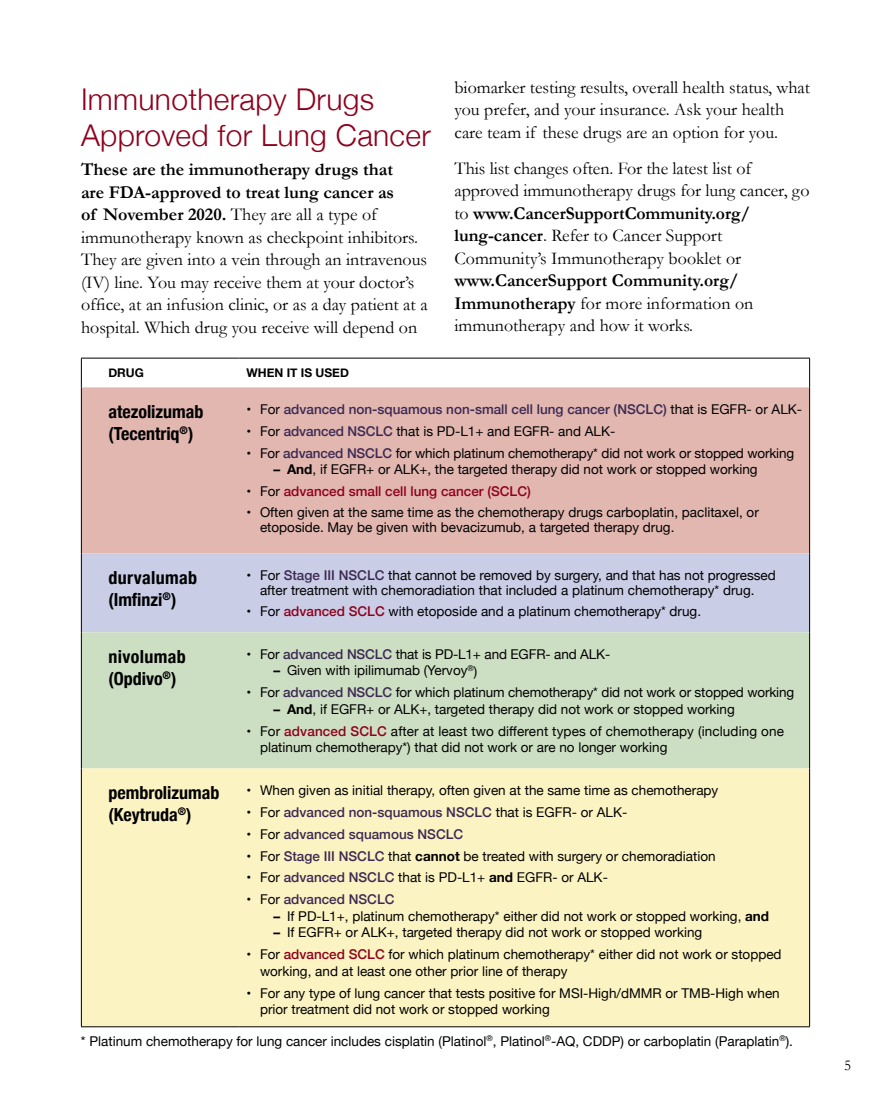
<style>
.page{position:relative;width:891px;height:1107px;background:#fff}
.page>*{position:absolute;margin:0;border:0;box-sizing:border-box;transform-origin:0 0}
.t1{font:300 30px/36px "Helvetica Neue";letter-spacing:.01em;color:#8f001d}
.t2{font:18px/22.5px "Garamond";color:#000}
.t3{font:700 condensed 18px/21.6px "Helvetica Neue";color:#000}
.t4{font:700 condensed 18px/21.6px "Helvetica Neue";letter-spacing:.02em;color:#000}
.t5{font:15px "Garamond";color:#000}
.t6{font:13.5px/16.5px "Helvetica Neue";color:#000}
.t7{font:500 13.5px "Helvetica Neue";color:#3c2953}
.t8{font:500 13.5px "Helvetica Neue";color:#8f001d}
.t9{font:700 12px "Helvetica Neue";color:#000}
.s1{font-weight:700}
.s2{font-weight:400;color:#000}
.s3{font-weight:500;color:#3c2953}
.s4{font-weight:500;color:#8f001d}
</style>
<div class="page">
<div style="left:82px;top:387px;width:727px;height:167px;background:#e1b7b0"></div>
<div style="left:82px;top:554px;width:727px;height:78px;background:#c9cde6"></div>
<div style="left:82px;top:632px;width:727px;height:136px;background:#cddfc3"></div>
<div style="left:82px;top:768px;width:727px;height:258px;background:#fcf3c3"></div>
<svg style="left:809px;top:359px;width:1px;height:28px"></svg>
<hr style="left:81px;top:387px;width:1px;height:167px;background:#000">
<hr style="left:81px;top:553px;width:1px;height:79px;background:#000">
<hr style="left:81px;top:632px;width:1px;height:136px;background:#000">
<hr style="left:81px;top:768px;width:1px;height:258px;background:#000">
<hr style="left:809px;top:387px;width:1px;height:167px;background:#000">
<hr style="left:809px;top:553px;width:1px;height:79px;background:#000">
<hr style="left:809px;top:632px;width:1px;height:136px;background:#000">
<hr style="left:809px;top:768px;width:1px;height:258px;background:#000">
<hr style="left:81px;top:1026px;width:159px;height:1px;background:#000">
<hr style="left:240px;top:1026px;width:570px;height:1px;background:#000">
<svg style="left:81px;top:359px;width:1px;height:28px"></svg>
<hr style="left:81px;top:358px;width:159px;height:1px;background:#000">
<hr style="left:240px;top:358px;width:570px;height:1px;background:#000">
<h1 class="t1" style="left:81px;top:79px;width:351px">Immunotherapy Drugs<br>Approved for Lung Cancer</h1>
<p class="t2" style="left:81px;top:158px;width:348px"><span class="s1">These are the immunotherapy drugs that<br>are FDA-approved to treat lung cancer as<br>of November 2020.</span> They are all a type of immunotherapy known as checkpoint inhibitors.<br>They are given into a vein through an intravenous (IV) line. You may receive them at your doctor’s office, at an infusion clinic, or as a day patient at a hospital. Which drug you receive will depend on</p>
<h2 class="t2" style="left:454px;top:76px;width:357px">biomarker testing results, overall health status, what you prefer, and your insurance. Ask your health care team if these drugs are an option for you.</h2>
<h2 class="t2" style="left:454px;top:157px;width:357px">This list changes often. For the latest list of approved immunotherapy drugs for lung cancer, go to <span class="s1">www.CancerSupportCommunity.org/ lung-cancer</span>. Refer to Cancer Support Community’s Immunotherapy booklet or</h2>
<h2 class="t2" style="left:454px;top:269px;width:300px"><span class="s1">www.CancerSupport Community.org/<br>Immunotherapy</span> for more information on immunotherapy and how it works.</h2>
<p class="t9" style="left:108px;top:363px;width:37px">DRUG</p>
<p class="t9" style="left:247px;top:363px;width:104px">WHEN IT IS USED</p>
<h2 class="t3" style="left:108px;top:400px;width:97px">atezolizumab (Tecentriq<sup>®</sup>)</h2>
<p class="t7" style="left:247px;top:398px;width:557px"><span class="s2">• For</span> advanced non-squamous non-small cell lung cancer (NSCLC) <span class="s2">that is EGFR- or ALK-</span></p>
<p class="t6" style="left:247px;top:424px;width:370px">• For <span class="s3">advanced NSCLC</span> that is PD-L1+ and EGFR- and ALK-</p>
<p class="t6" style="left:247px;top:446px;width:549px">• For <span class="s3">advanced NSCLC</span> for which platinum chemotherapy* did not work or stopped working</p>
<p class="t6" style="left:274px;top:462px;width:486px"><span class="s1">– And</span>, if EGFR+ or ALK+, the targeted therapy did not work or stopped working</p>
<p class="t8" style="left:247px;top:481px;width:286px"><span class="s2">• For</span> advanced small cell lung cancer (SCLC)</p>
<p class="t6" style="left:260px;top:505px;width:500px;line-height:15px;text-indent:-14px">• Often given at the same time as the chemotherapy drugs carboplatin, paclitaxel, or etoposide. May be given with bevacizumub, a targeted therapy drug.</p>
<h2 class="t4" style="left:108px;top:566px;width:90px">durvalumab (Imfinzi<sup>®</sup>)</h2>
<p class="t6" style="left:247px;top:569px;width:531px;line-height:15px;text-align:center">• For <span class="s3">Stage III NSCLC</span> that cannot be removed by surgery, and that has not progressed after treatment with chemoradiation that included a platinum chemotherapy* drug.</p>
<p class="t6" style="left:247px;top:603px;width:456px">• For <span class="s4">advanced SCLC</span> with etoposide and a platinum chemotherapy* drug.</p>
<h2 class="t4" style="left:108px;top:645px;width:79px">nivolumab (Opdivo<sup>®</sup>)</h2>
<p class="t6" style="left:247px;top:647px;width:365px">• For <span class="s3">advanced NSCLC</span> that is PD-L1+ and EGFR- and ALK-</p>
<p class="t6" style="left:274px;top:663px;width:205px"><span class="s1">–</span> Given with ipilimumab (Yervoy<sup>®</sup>)</p>
<p class="t6" style="left:247px;top:685px;width:549px">• For <span class="s3">advanced NSCLC</span> for which platinum chemotherapy* did not work or stopped working</p>
<p class="t6" style="left:274px;top:702px;width:463px"><span class="s1">– And</span>, if EGFR+ or ALK+, targeted therapy did not work or stopped working</p>
<p class="t6" style="left:260px;top:724px;width:526px;text-indent:-14px">• For <span class="s4">advanced SCLC</span> after at least two different types of chemotherapy (including one platinum chemotherapy*) that did not work or are no longer working</p>
<h2 class="t3" style="left:108px;top:781px;width:113px">pembrolizumab (Keytruda<sup>®</sup>)</h2>
<p class="t6" style="left:247px;top:783px;width:473px">• When given as initial therapy, often given at the same time as chemotherapy</p>
<p class="t7" style="left:247px;top:801px;width:382px"><span class="s2">• For</span> advanced non-squamous NSCLC <span class="s2">that is EGFR- or ALK-</span></p>
<p class="t7" style="left:247px;top:823px;width:218px"><span class="s2">• For</span> advanced squamous NSCLC</p>
<p class="t6" style="left:247px;top:848px;width:471px">• For <span class="s3">Stage III NSCLC</span> that <span class="s1">cannot</span> be treated with surgery or chemoradiation</p>
<p class="t6" style="left:247px;top:870px;width:363px">• For <span class="s3">advanced NSCLC</span> that is PD-L1+ <span class="s1">and</span> EGFR- or ALK-</p>
<p class="t7" style="left:247px;top:889px;width:150px"><span class="s2">• For</span> advanced NSCLC</p>
<p class="t6" style="left:274px;top:909px;width:497px"><span class="s1">–</span> If PD-L1+, platinum chemotherapy* either did not work or stopped working, <span class="s1">and</span></p>
<p class="t6" style="left:274px;top:925px;width:430px"><span class="s1">–</span> If EGFR+ or ALK+, targeted therapy did not work or stopped working</p>
<p class="t6" style="left:260px;top:947px;width:523px;text-indent:-14px">• For <span class="s4">advanced SCLC</span> for which platinum chemotherapy* either did not work or stopped working, and at least one other prior line of therapy</p>
<p class="t6" style="left:260px;top:985px;width:521px;text-indent:-14px">• For any type of lung cancer that tests positive for MSI-High/dMMR or TMB-High when prior treatment did not work or stopped working</p>
<p class="t6" style="left:81px;top:1033px;width:713px">* Platinum chemotherapy for lung cancer includes cisplatin (Platinol<sup>®</sup>, Platinol<sup>®</sup>-AQ, CDDP) or carboplatin (Paraplatin<sup>®</sup>).</p>
<p class="t5" style="left:844px;top:1056px;width:9px">5</p>
</div>
